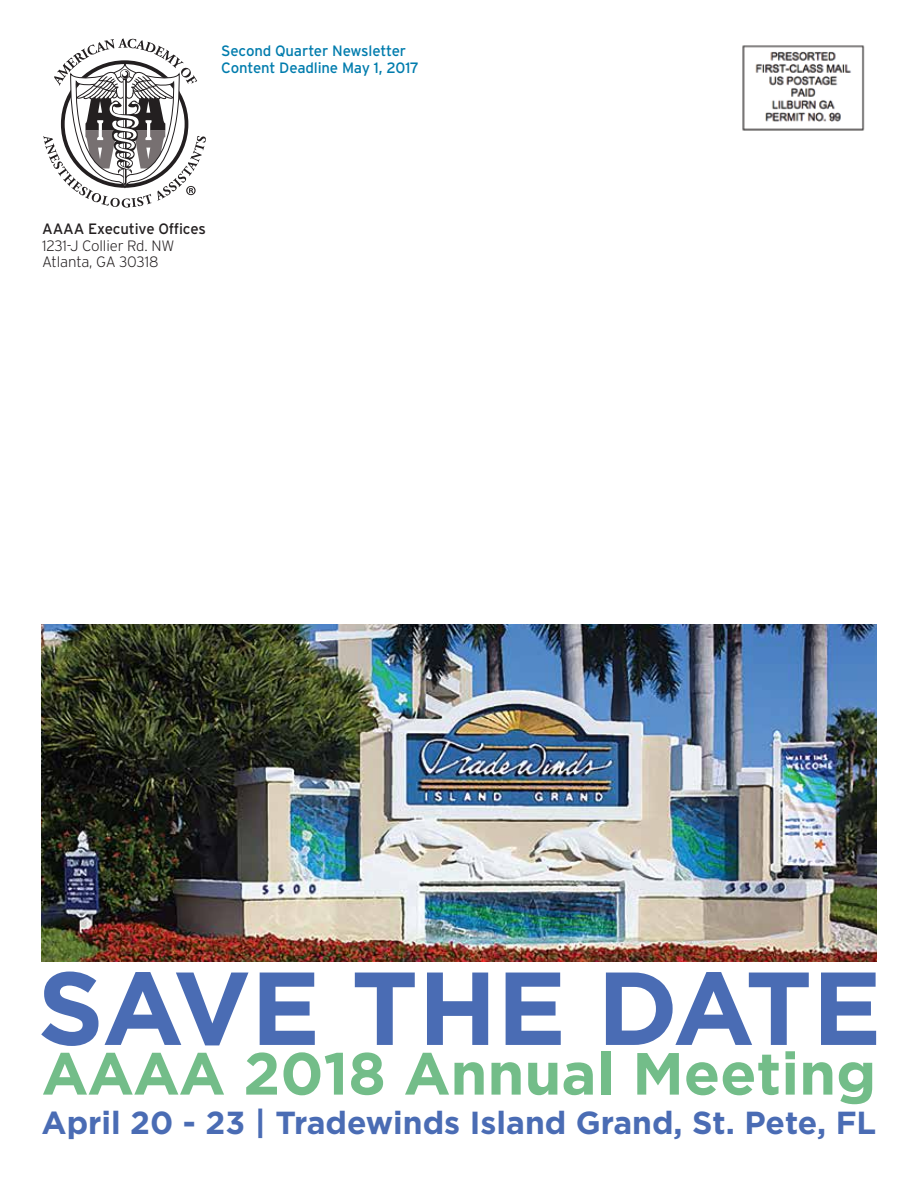
<style>
.page{position:relative;width:918px;height:1188px;background:#fff}
.page>*{position:absolute;margin:0;border:0;box-sizing:border-box;transform-origin:0 0}
.t1{font:700 103.35px "Gotham";letter-spacing:-.01em;color:#4a6cb4}
.t2{font:700 59.4px "Gotham";color:#73bd89}
.t3{font:700 31.8px "Gotham";color:#4a6cb4}
.t4{font:15px/16.5px "Interstate";letter-spacing:-.01em;color:#007cad}
.t5{font:15px/16.5px "Interstate Light Extra";letter-spacing:-.01em;color:#231f20}
.t6{font:15px "Interstate";letter-spacing:-.01em;color:#231f20}
</style>
<div class="page">
<img style="left:742px;top:45px;width:123px;height:86px">
<svg style="left:43px;top:38px;width:163px;height:170px"></svg>
<img style="left:42px;top:625px;width:835px;height:336px">
<p class="t4" style="left:221px;top:43px;width:199px">Second Quarter Newsletter<br>Content Deadline May 1, 2017</p>
<p class="t6" style="left:42px;top:221px;width:165px">AAAA Executive Offices</p>
<p class="t5" style="left:42px;top:237px;width:134px">1231-J Collier Rd. NW<br>Atlanta, GA 30318</p>
<h1 class="t1" style="left:37px;top:940px;width:846px">SAVE THE DATE</h1>
<h2 class="t2" style="left:42px;top:1034px;width:836px">AAAA 2018 Annual Meeting</h2>
<h3 class="t3" style="left:42px;top:1102px;width:836px">April 20 - 23 | Tradewinds Island Grand, St. Pete, FL</h3>
</div>
